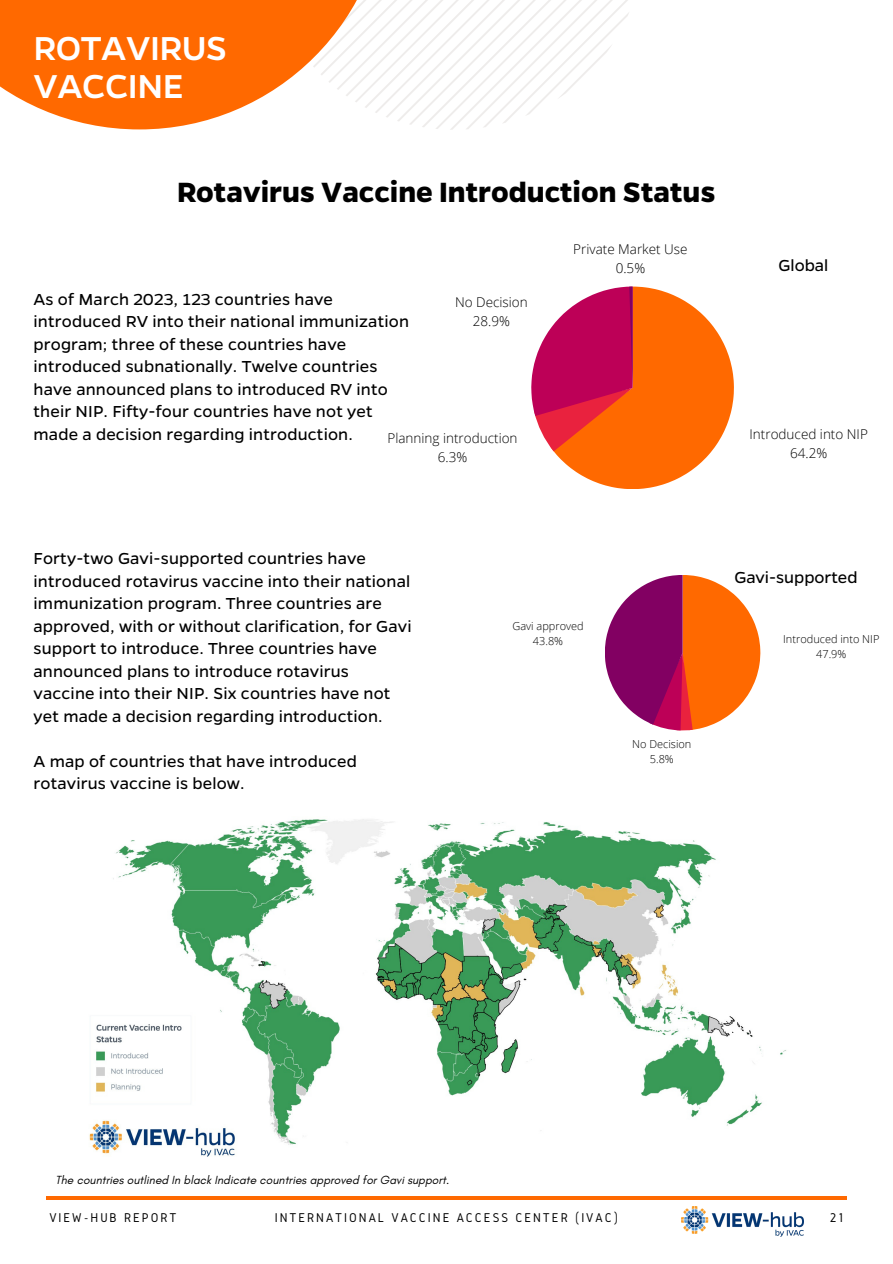
<style>
.page{position:relative;width:893px;height:1264px;background:#fff}
.page>*{position:absolute;margin:0;border:0;box-sizing:border-box;transform-origin:0 0}
.t1{font:500 37.5px/38.2px "Gentona";letter-spacing:-.01em;color:#fff}
.t2{font:700 31.5px "Gentona";color:#000}
.t3{font:18px/22.5px "Gentona";letter-spacing:.01em;color:#000}
.t4{font:300 13.5px/18.8px "Open Sans";color:#000;text-align:center}
.t5{font:13.2px "Gidole";letter-spacing:.15em;color:#000}
.t6{font:italic 12px "Glacial Indifference";color:#000}
.t7{font:300 10.95px/15.1px "Open Sans";color:#000;text-align:center}
</style>
<div class="page">
<hr style="left:46px;top:1196px;width:800px;height:3px;background:#ff6900">
<svg style="left:387px;top:0;width:242px;height:130px"></svg>
<svg style="left:0;top:0;width:387px;height:129px;fill:#ff6900"></svg>
<svg style="left:531px;top:286px;width:202px;height:203px"></svg>
<svg style="left:605px;top:575px;width:155px;height:155px"></svg>
<img style="left:681px;top:1206px;width:122px;height:30px">
<img style="left:89px;top:819px;width:697px;height:338px">
<h1 class="t1" style="left:34px;top:27px;width:195px">ROTAVIRUS<br>VACCINE</h1>
<h2 class="t2" style="left:177px;top:171px;width:539px">Rotavirus Vaccine Introduction Status</h2>
<p class="t3" style="left:34px;top:287px;width:377px">As of March 2023, 123 countries have introduced RV into their national immunization program; three of these countries have introduced subnationally. Twelve countries have announced plans to introduced RV into their NIP. Fifty-four countries have not yet made a decision regarding introduction.</p>
<p class="t4" style="left:455px;top:292px;width:74px">No Decision<br>28.9%</p>
<p class="t4" style="left:387px;top:428px;width:131px">Planning introduction<br>6.3%</p>
<p class="t4" style="left:573px;top:239px;width:116px">Private Market Use<br>0.5%</p>
<p class="t3" style="left:778px;top:253px;width:51px">Global</p>
<p class="t4" style="left:749px;top:425px;width:120px">Introduced into NIP<br>64.2%</p>
<p class="t3" style="left:34px;top:546px;width:379px">Forty-two Gavi-supported countries have introduced rotavirus vaccine into their national immunization program. Three countries are approved, with or without clarification, for Gavi support to introduce. Three countries have announced plans to introduce rotavirus vaccine into their NIP. Six countries have not yet made a decision regarding introduction.</p>
<p class="t3" style="left:34px;top:749px;width:325px">A map of countries that have introduced rotavirus vaccine is below.</p>
<p class="t7" style="left:512px;top:617px;width:73px">Gavi approved<br>43.8%</p>
<p class="t7" style="left:632px;top:735px;width:61px">No Decision<br>5.8%</p>
<p class="t3" style="left:734px;top:565px;width:125px">Gavi-supported</p>
<p class="t7" style="left:783px;top:630px;width:98px">Introduced into NIP<br>47.9%</p>
<p class="t6" style="left:56px;top:1172px;width:395px">The countries outlined In black Indicate countries approved for Gavi support.</p>
<p class="t5" style="left:49px;top:1209px;width:129px">VIEW-HUB REPORT</p>
<p class="t5" style="left:275px;top:1209px;width:344px">INTERNATIONAL VACCINE ACCESS CENTER (IVAC)</p>
<p class="t5" style="left:829px;top:1209px;width:15px">21</p>
</div>
